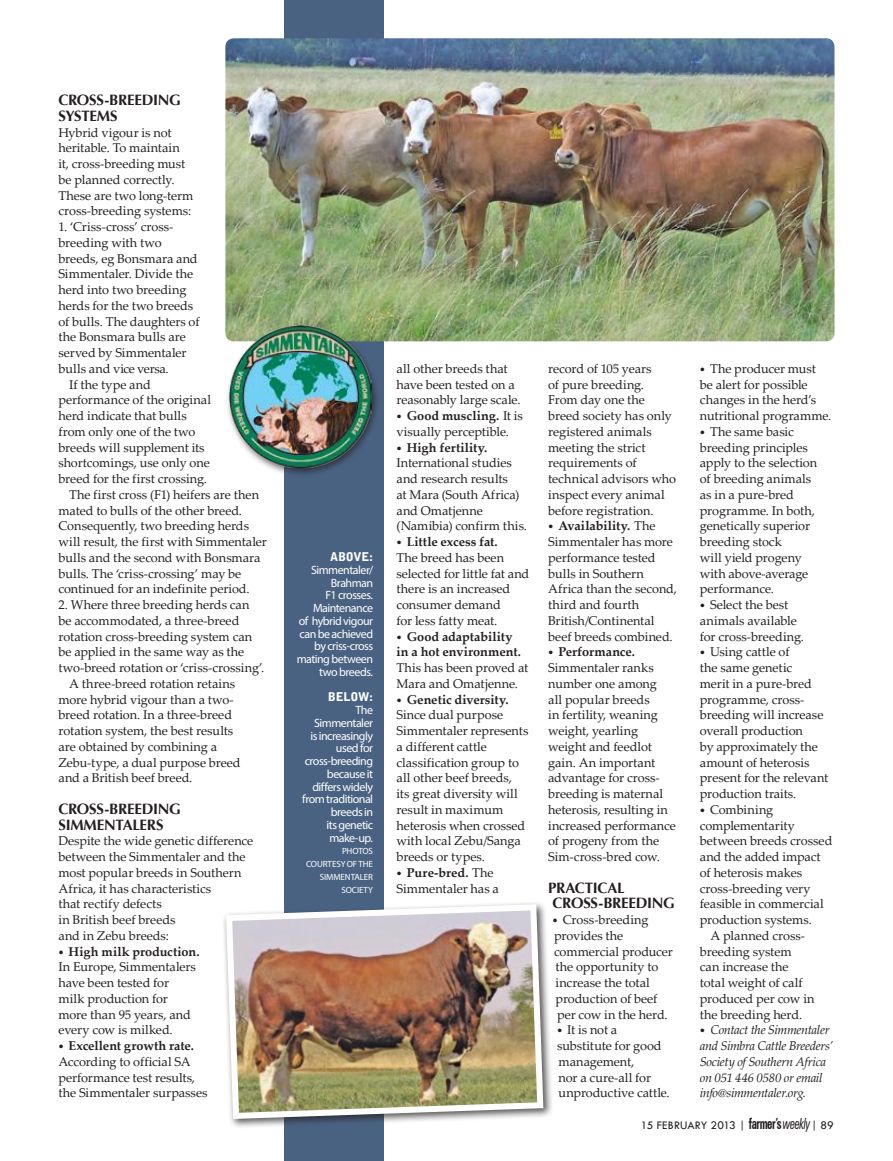
<style>
.page{position:relative;width:893px;height:1161px;background:#fff}
.page>*{position:absolute;margin:0;border:0;box-sizing:border-box;transform-origin:0 0}
.t1{font:700 15px/15.8px "Optima";letter-spacing:-.02em;color:#241f1f}
.t2{font:12.75px/15.8px "Palatino Linotype";letter-spacing:-.005em;color:#241f1f}
.t3{font:italic 12.75px/15.8px "Palatino Linotype";letter-spacing:-.03em;color:#241f1f}
.t4{font:700 12.75px/15.8px "Palatino Linotype";color:#241f1f}
.t5{font:12px/12.8px "Myriad Pro";letter-spacing:-.04em;color:#fff;text-align:right}
.t6{font:12px "Tw Cen";letter-spacing:.005em;color:#241f1f}
.t7{font:900 12px "Bell Gothic Std";letter-spacing:-.02em;color:#fff}
.t8{font:9px/12.8px "Myriad Pro";letter-spacing:-.01em;color:#fff;text-align:right}
.s1{font-style:italic;font-size:10.5px}
.s2{font-weight:700}
.s3{font-weight:400;font-style:italic;font-size:10.5px}
.s4{font-size:10.5px}
.s5{font-family:"Zurich BT";font-weight:700;font-stretch:condensed;font-size:15.45px}
.s6{font-family:"Zurich BT";font-style:italic;font-stretch:condensed;font-size:15.45px}
</style>
<div class="page">
<div style="left:284px;top:0;width:100px;height:1161px;background:#4a6282"></div>
<img style="left:225px;top:38px;width:609px;height:303px">
<div style="left:222px;top:900px;width:331px;height:229px;background:#241f1f;opacity:.75"></div>
<img style="left:223px;top:901px;width:323px;height:221px">
<div style="left:225px;top:322px;width:156px;height:155px;background:#241f1f;opacity:.75"></div>
<img style="left:229px;top:326px;width:142px;height:141px">
<p class="t1" style="left:58px;top:92px;width:124px">CROSS-BREEDING<br>SYSTEMS</p>
<p class="t2" style="left:58px;top:124px;width:137px">Hybrid vigour is not heritable. To maintain it, cross-breeding must be planned correctly.<br>These are two long-term cross-breeding systems:</p>
<p class="t2" style="left:58px;top:218px;width:117px">1. ‘Criss-cross’ cross-</p>
<p class="t2" style="left:58px;top:234px;width:105px">breeding with two</p>
<p class="t2" style="left:58px;top:250px;width:141px">breeds, eg Bonsmara and</p>
<p class="t2" style="left:58px;top:266px;width:136px">Simmentaler. Divide the</p>
<p class="t2" style="left:58px;top:281px;width:130px">herd into two breeding</p>
<p class="t2" style="left:58px;top:297px;width:136px">herds for the two breeds</p>
<p class="t2" style="left:58px;top:313px;width:143px">of bulls. The daughters of</p>
<p class="t2" style="left:58px;top:329px;width:129px">the Bonsmara bulls are</p>
<p class="t2" style="left:58px;top:344px;width:130px">served by Simmentaler</p>
<p class="t2" style="left:58px;top:360px;width:112px">bulls and vice versa.</p>
<p class="t2" style="left:69px;top:376px;width:83px">If the type and</p>
<p class="t2" style="left:58px;top:392px;width:154px">performance of the original</p>
<p class="t2" style="left:58px;top:407px;width:130px">herd indicate that bulls</p>
<p class="t2" style="left:58px;top:423px;width:139px">from only one of the two</p>
<p class="t2" style="left:58px;top:439px;width:148px">breeds will supplement its</p>
<p class="t2" style="left:58px;top:455px;width:153px">shortcomings, use only one</p>
<p class="t2" style="left:58px;top:470px;width:150px">breed for the first crossing.</p>
<p class="t2" style="left:69px;top:486px;width:191px">The first cross (F1) heifers are then</p>
<p class="t2" style="left:58px;top:502px;width:185px">mated to bulls of the other breed.</p>
<p class="t2" style="left:58px;top:518px;width:192px">Consequently, two breeding herds</p>
<p class="t2" style="left:58px;top:533px;width:210px">will result, the first with Simmentaler</p>
<p class="t2" style="left:58px;top:549px;width:203px">bulls and the second with Bonsmara</p>
<p class="t2" style="left:58px;top:565px;width:184px">bulls. The ‘criss-crossing’ may be</p>
<p class="t2" style="left:58px;top:581px;width:193px">continued for an indefinite period.</p>
<p class="t2" style="left:58px;top:596px;width:193px">2. Where three breeding herds can</p>
<p class="t2" style="left:58px;top:612px;width:183px">be accommodated, a three-breed</p>
<p class="t2" style="left:58px;top:628px;width:195px">rotation cross-breeding system can</p>
<p class="t2" style="left:58px;top:644px;width:187px">be applied in the same way as the</p>
<p class="t2" style="left:58px;top:659px;width:207px">two-breed rotation or ‘criss-crossing’.</p>
<p class="t2" style="left:69px;top:675px;width:168px">A three-breed rotation retains</p>
<p class="t2" style="left:58px;top:691px;width:177px">more hybrid vigour than a two-</p>
<p class="t2" style="left:58px;top:707px;width:175px">breed rotation. In a three-breed</p>
<p class="t2" style="left:58px;top:722px;width:176px">rotation system, the best results</p>
<p class="t2" style="left:58px;top:738px;width:160px">are obtained by combining a</p>
<p class="t2" style="left:58px;top:754px;width:184px">Zebu-type, a dual purpose breed</p>
<p class="t2" style="left:58px;top:770px;width:136px">and a British beef breed.</p>
<p class="t1" style="left:58px;top:801px;width:124px">CROSS-BREEDING<br>SIMMENTALERS</p>
<p class="t2" style="left:58px;top:833px;width:196px">Despite the wide genetic difference between the Simmentaler and the most popular breeds in Southern<br>Africa, it has characteristics<br>that rectify defects<br>in British beef breeds<br>and in Zebu breeds:</p>
<p class="t2" style="left:58px;top:943px;width:143px"><span class="s1">•</span> <span class="s2">High milk production.<br></span>In Europe, Simmentalers have been tested for<br>milk production for more than 95 years, and every cow is milked.</p>
<p class="t2" style="left:58px;top:1037px;width:151px"><span class="s1">•</span> <span class="s2">Excellent growth rate.<br></span>According to official SA performance test results, the Simmentaler surpasses</p>
<p class="t7" style="left:330px;top:550px;width:44px">ABOVE:</p>
<p class="t5" style="left:297px;top:563px;width:78px">Simmentaler/<br>Brahman<br>F1 crosses.<br>Maintenance<br>of hybrid vigour can be achieved by criss-cross mating between two breeds.</p>
<p class="t7" style="left:328px;top:690px;width:47px">BELOW:</p>
<p class="t5" style="left:302px;top:703px;width:72px">The<br>Simmentaler<br>is increasingly used for cross-breeding because it differs widely from traditional breeds in<br>its genetic make-up.</p>
<p class="t8" style="left:306px;top:845px;width:68px">PHOTOS<br>COURTESY OF THE<br>SIMMENTALER<br>SOCIETY</p>
<p class="t2" style="left:396px;top:360px;width:126px">all other breeds that have been tested on a reasonably large scale.</p>
<p class="t2" style="left:396px;top:407px;width:128px"><span class="s1">•</span> <span class="s2">Good muscling.</span> It is visually perceptible.</p>
<p class="t2" style="left:396px;top:439px;width:132px"><span class="s1">•</span> <span class="s2">High fertility.<br></span>International studies and research results<br>at Mara (South Africa) and Omatjenne (Namibia) confirm this.</p>
<p class="t2" style="left:396px;top:533px;width:134px"><span class="s1">•</span> <span class="s2">Little excess fat.<br></span>The breed has been selected for little fat and there is an increased consumer demand<br>for less fatty meat.</p>
<p class="t4" style="left:396px;top:628px;width:126px"><span class="s3">•</span> Good adaptability in a hot environment.</p>
<p class="t2" style="left:396px;top:659px;width:133px">This has been proved at<br>Mara and Omatjenne.</p>
<p class="t2" style="left:396px;top:691px;width:133px"><span class="s1">•</span> <span class="s2">Genetic diversity.<br></span>Since dual purpose<br>Simmentaler represents a different cattle classification group to all other beef breeds,<br>its great diversity will result in maximum heterosis when crossed with local Zebu/Sanga breeds or types.</p>
<p class="t2" style="left:396px;top:864px;width:104px"><span class="s1">•</span> <span class="s2">Pure-bred.</span> The<br>Simmentaler has a</p>
<p class="t2" style="left:548px;top:360px;width:129px">record of 105 years<br>of pure breeding.<br>From day one the breed society has only registered animals meeting the strict requirements of technical advisors who inspect every animal before registration.</p>
<p class="t2" style="left:548px;top:518px;width:130px"><span class="s1">•</span> <span class="s2">Availability.</span> The<br>Simmentaler has more performance tested bulls in Southern<br>Africa than the second, third and fourth<br>British/Continental beef breeds combined.</p>
<p class="t2" style="left:548px;top:644px;width:129px"><span class="s1">•</span> <span class="s2">Performance.<br></span>Simmentaler ranks number one among<br>all popular breeds<br>in fertility, weaning weight, yearling weight and feedlot gain. An important advantage for cross&shy;breeding is maternal heterosis, resulting in increased performance of progeny from the<br>Sim-cross-bred cow.</p>
<p class="t1" style="left:548px;top:880px;width:128px">PRACTICAL<br>CROSS-BREEDING</p>
<p class="t2" style="left:552px;top:911px;width:122px"><span class="s1">•</span> Cross-breeding provides the commercial producer the opportunity to increase the total production of beef per cow in the herd.</p>
<p class="t2" style="left:557px;top:1022px;width:114px"><span class="s1">•</span> It is not a substitute for good management,<br>nor a cure-all for unproductive cattle.</p>
<p class="t2" style="left:700px;top:360px;width:133px"><span class="s1">•</span> The producer must be alert for possible changes in the herd’s nutritional programme.</p>
<p class="t2" style="left:700px;top:423px;width:119px"><span class="s1">•</span> The same basic breeding principles apply to the selection of breeding animals as in a pure-bred programme. In both, genetically superior breeding stock<br>will yield progeny with above-average performance.</p>
<p class="t2" style="left:700px;top:596px;width:106px"><span class="s1">•</span> Select the best animals available for cross-breeding.</p>
<p class="t2" style="left:700px;top:644px;width:130px"><span class="s1">•</span> Using cattle of<br>the same genetic<br>merit in a pure-bred programme, cross&shy;breeding will increase overall production<br>by approximately the amount of heterosis present for the relevant production traits.</p>
<p class="t2" style="left:700px;top:801px;width:75px"><span class="s1">•</span> Combining</p>
<p class="t2" style="left:700px;top:817px;width:97px">complementarity</p>
<p class="t2" style="left:700px;top:833px;width:134px">between breeds crossed</p>
<p class="t2" style="left:700px;top:848px;width:122px">and the added impact</p>
<p class="t2" style="left:700px;top:864px;width:104px">of heterosis makes</p>
<p class="t2" style="left:700px;top:880px;width:112px">cross-breeding very</p>
<p class="t2" style="left:700px;top:896px;width:125px">feasible in commercial</p>
<p class="t2" style="left:700px;top:911px;width:114px">production systems.</p>
<p class="t2" style="left:710px;top:927px;width:96px">A planned cross-</p>
<p class="t2" style="left:700px;top:943px;width:93px">breeding system</p>
<p class="t2" style="left:700px;top:959px;width:90px">can increase the</p>
<p class="t2" style="left:700px;top:974px;width:104px">total weight of calf</p>
<p class="t2" style="left:700px;top:990px;width:116px">produced per cow in</p>
<p class="t2" style="left:700px;top:1006px;width:104px">the breeding herd.</p>
<p class="t3" style="left:700px;top:1022px;width:135px"><span class="s4">•</span> Contact the Simmentaler and Simbra Cattle Breeders’<br>Society of Southern Africa on 051 446 0580 or email info@simmentaler.org.</p>
<p class="t6" style="left:641px;top:1118px;width:194px">15 FEBRUARY 2013 | <span class="s5">farmer’s</span><span class="s6">weekly</span> | 89</p>
</div>
